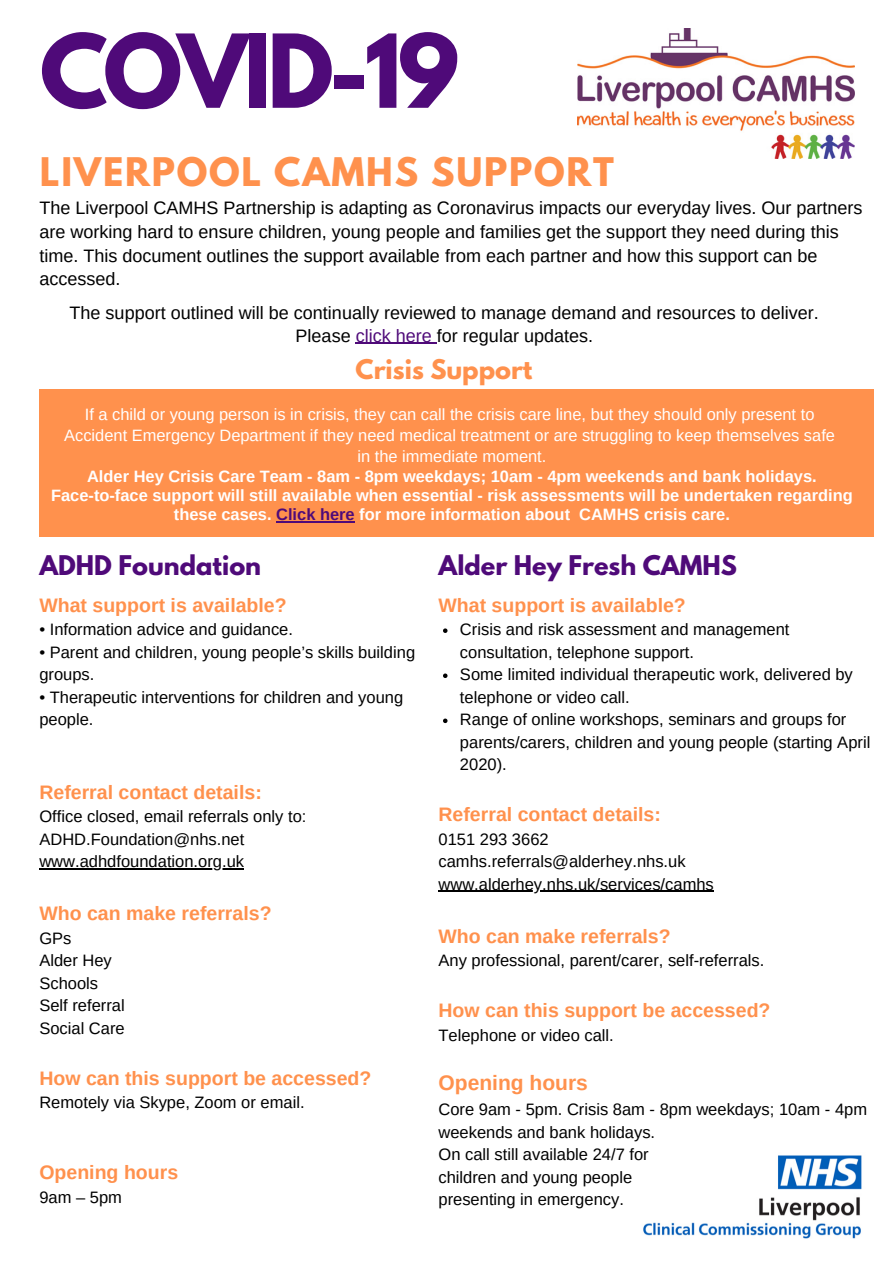
<style>
.page{position:relative;width:894px;height:1264px;background:#fff}
.page>*{position:absolute;margin:0;border:0;box-sizing:border-box;transform-origin:0 0}
.t1{font:700 90.15px "League Spartan";letter-spacing:-.05em;color:#4f0a79}
.t2{font:700 34.95px "League Spartan";letter-spacing:.05em;color:#ff914d}
.t3{font:700 24px "League Spartan";color:#4f0a79}
.t4{font:700 24px "League Spartan";color:#ff914d}
.t5{font:700 21px "Arimo";color:#ff914d}
.t6{font:700 19.5px "Arimo";color:#ff914d}
.t7{font:18px/23.7px "Arimo";color:#000}
.t8{font:16.5px/22.5px "Arimo";color:#000}
.t9{font:700 16.35px/18.8px "Arimo";color:#fff;text-align:center}
.t10{font:16.35px/21.3px "Arimo";color:#fff;text-align:center}
.s1{color:#4f0a79}
</style>
<div class="page">
<img style="left:577px;top:29px;width:277px;height:129px">
<img style="left:643px;top:1155px;width:219px;height:84px">
<div style="left:40px;top:389px;width:833px;height:148px;background:#ff914d"></div>
<hr style="left:39px;top:868px;width:205px;height:1px;background:#000">
<svg style="left:443px;top:628px;width:4px;height:5px"></svg>
<svg style="left:443px;top:673px;width:4px;height:5px"></svg>
<svg style="left:443px;top:718px;width:4px;height:5px"></svg>
<hr style="left:438px;top:890px;width:275px;height:2px;background:#000">
<hr style="left:276px;top:521px;width:78px;height:1px;background:#4f0a79">
<hr style="left:355px;top:343px;width:82px;height:1px;background:#4f0a79">
<h1 class="t1" style="left:40px;top:27px;width:421px">COVID-19</h1>
<h2 class="t2" style="left:40px;top:154px;width:575px">LIVERPOOL CAMHS SUPPORT</h2>
<p class="t7" style="left:39px;top:196px;width:824px">The Liverpool CAMHS Partnership is adapting as Coronavirus impacts our everyday lives. Our partners are working hard to ensure children, young people and families get the support they need during this time. This document outlines the support available from each partner and how this support can be accessed.</p>
<p class="t7" style="left:70px;top:302px;width:750px;line-height:22.5px;text-align:center">The support outlined will be continually reviewed to manage demand and resources to deliver.<br>Please <span class="s1">click here</span> for regular updates.</p>
<h3 class="t4" style="left:355px;top:357px;width:178px">Crisis Support</h3>
<p class="t10" style="left:64px;top:403px;width:772px">If a child or young person is in crisis, they can call the crisis care line, but they should only present to<br>Accident Emergency Department if they need medical treatment or are struggling to keep themselves safe in the immediate moment.</p>
<p class="t9" style="left:51px;top:467px;width:803px">Alder Hey Crisis Care Team - 8am - 8pm weekdays; 10am - 4pm weekends and bank holidays.<br>Face-to-face support will still available when essential - risk assessments will be undertaken regarding these cases. <span class="s1">Click here</span> for more information about CAMHS crisis care.</p>
<h3 class="t3" style="left:39px;top:553px;width:223px">ADHD Foundation</h3>
<p class="t6" style="left:39px;top:594px;width:249px">What support is available?</p>
<p class="t8" style="left:39px;top:618px;width:255px">• Information advice and guidance.</p>
<p class="t8" style="left:39px;top:640px;width:377px">• Parent and children, young people’s skills building groups.</p>
<p class="t8" style="left:39px;top:685px;width:365px">• Therapeutic interventions for children and young people.</p>
<p class="t6" style="left:39px;top:781px;width:224px">Referral contact details:</p>
<p class="t8" style="left:39px;top:805px;width:268px">Office closed, email referrals only to:<br>ADHD.Foundation@nhs.net www.adhdfoundation.org.uk</p>
<p class="t6" style="left:39px;top:902px;width:234px">Who can make referrals?</p>
<p class="t8" style="left:39px;top:926px;width:87px">GPs<br>Alder Hey<br>Schools<br>Self referral<br>Social Care</p>
<p class="t6" style="left:39px;top:1067px;width:333px">How can this support be accessed?</p>
<p class="t8" style="left:39px;top:1091px;width:267px">Remotely via Skype, Zoom or email.</p>
<p class="t6" style="left:39px;top:1161px;width:140px">Opening hours</p>
<p class="t8" style="left:39px;top:1185px;width:84px">9am – 5pm</p>
<h3 class="t3" style="left:438px;top:553px;width:300px">Alder Hey Fresh CAMHS</h3>
<p class="t6" style="left:438px;top:594px;width:249px">What support is available?</p>
<p class="t8" style="left:460px;top:618px;width:412px">Crisis and risk assessment and management consultation, telephone support.<br>Some limited individual therapeutic work, delivered by telephone or video call.<br>Range of online workshops, seminars and groups for parents/carers, children and young people (starting April 2020).</p>
<p class="t6" style="left:438px;top:803px;width:224px">Referral contact details:</p>
<p class="t8" style="left:438px;top:827px;width:277px">0151 293 3662 camhs.referrals@alderhey.nhs.uk www.alderhey.nhs.uk/services/camhs</p>
<p class="t6" style="left:438px;top:925px;width:234px">Who can make referrals?</p>
<p class="t8" style="left:438px;top:949px;width:327px">Any professional, parent/carer, self-referrals.</p>
<p class="t6" style="left:438px;top:999px;width:333px">How can this support be accessed?</p>
<p class="t8" style="left:438px;top:1023px;width:177px">Telephone or video call.</p>
<p class="t5" style="left:438px;top:1071px;width:151px">Opening hours</p>
<p class="t8" style="left:438px;top:1098px;width:430px">Core 9am - 5pm. Crisis 8am - 8pm weekdays; 10am - 4pm weekends and bank holidays.<br>On call still available 24/7 for<br>children and young people<br>presenting in emergency.</p>
</div>
